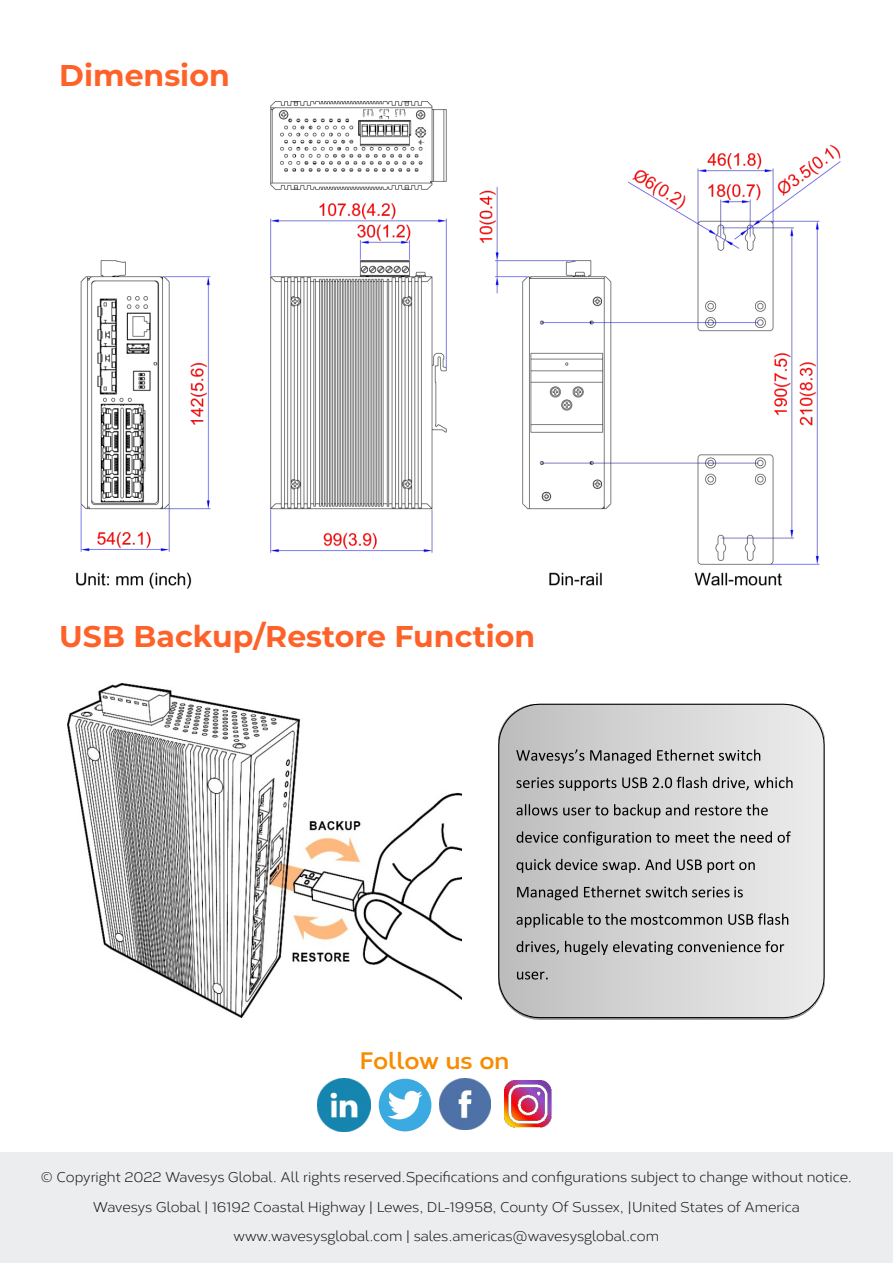
<style>
.page{position:relative;width:893px;height:1263px;background:#fff}
.page>*{position:absolute;margin:0;border:0;box-sizing:border-box;transform-origin:0 0}
.t1{font:700 30px "Montserrat";color:#fe6229}
.t2{font:700 23.85px "Corbert";color:#f78c00}
.t3{font:14.1px/29.4px "Corbert";color:#151616;text-align:center}
</style>
<div class="page">
<div style="left:0;top:1153px;width:893px;height:110px;background:#ebedef"></div>
<img style="left:440px;top:1079px;width:51px;height:51px">
<img style="left:318px;top:1079px;width:52px;height:52px">
<div style="left:379px;top:1079px;width:52px;height:52px;background:#3aaae1;border-radius:50%"></div>
<svg style="left:387px;top:1091px;width:36px;height:28px"></svg>
<img style="left:504px;top:1081px;width:48px;height:47px">
<img style="left:76px;top:102px;width:764px;height:486px">
<img style="left:68px;top:683px;width:393px;height:335px">
<img style="left:498px;top:704px;width:327px;height:316px">
<svg style="left:516px;top:749px;width:244px;height:14px;background:#a4a4a4"></svg>
<svg style="left:516px;top:777px;width:276px;height:14px;background:#a8a8a8"></svg>
<svg style="left:516px;top:804px;width:173px;height:14px;background:#a2a2a2"></svg>
<svg style="left:695px;top:804px;width:73px;height:11px"></svg>
<svg style="left:517px;top:831px;width:152px;height:14px;background:#9f9f9f"></svg>
<svg style="left:676px;top:831px;width:115px;height:12px"></svg>
<svg style="left:517px;top:859px;width:238px;height:14px;background:#a6a6a6"></svg>
<svg style="left:517px;top:886px;width:226px;height:14px;background:#a3a3a3"></svg>
<svg style="left:516px;top:913px;width:272px;height:14px;background:#a5a5a5"></svg>
<svg style="left:516px;top:941px;width:268px;height:14px;background:#a6a6a6"></svg>
<svg style="left:517px;top:971px;width:31px;height:8px"></svg>
<h1 class="t1" style="left:59px;top:57px;width:172px">Dimension</h1>
<h1 class="t1" style="left:59px;top:617px;width:477px">USB Backup/Restore Function</h1>
<h2 class="t2" style="left:360px;top:1051px;width:151px">Follow us on</h2>
<p class="t3" style="left:41px;top:1164px;width:813px">© Copyright 2022 Wavesys Global. All rights reserved.Specifications and configurations subject to change without notice.<br>Wavesys Global | 16192 Coastal Highway | Lewes, DL-19958, County Of Sussex, |United States of America www.wavesysglobal.com | sales.americas@wavesysglobal.com</p>
</div>
